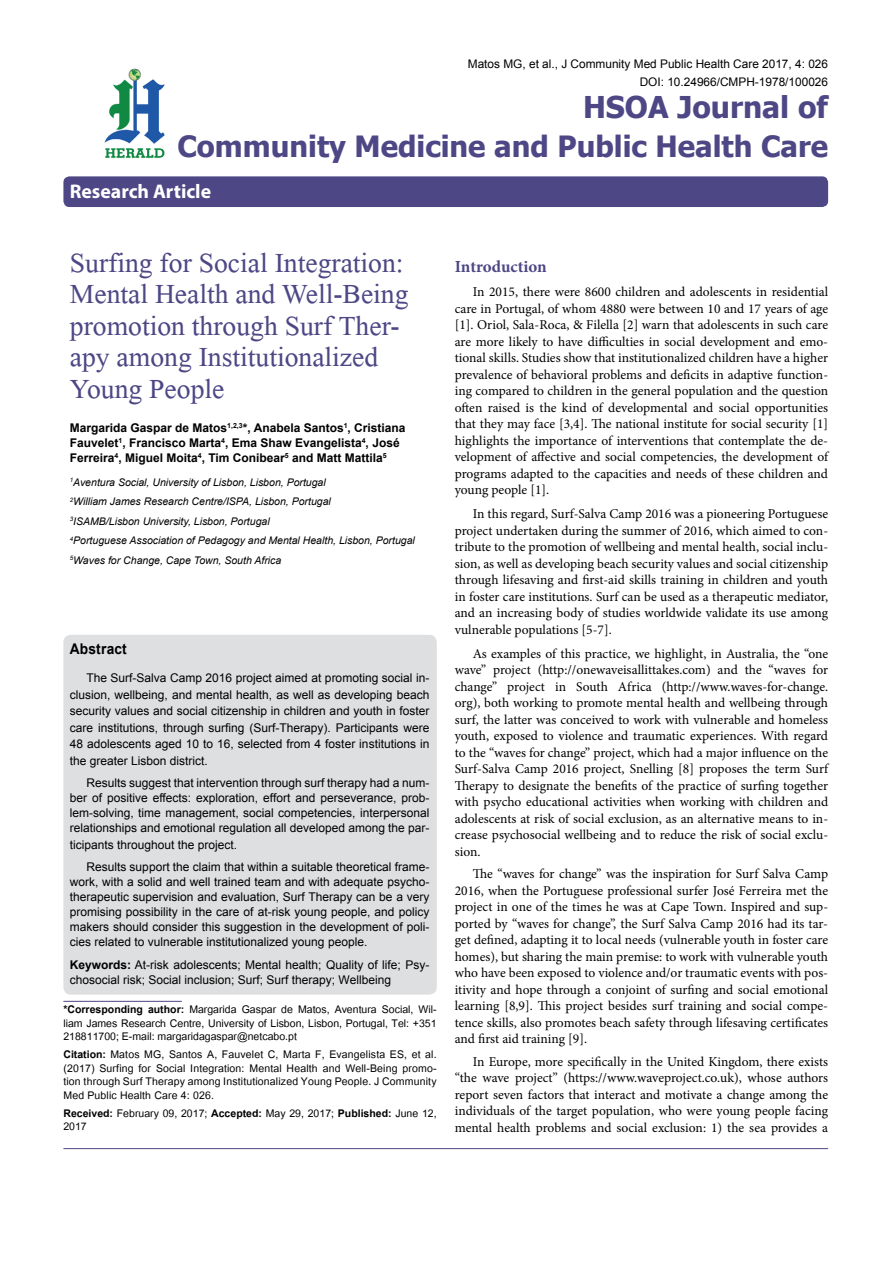
<style>
.page{position:relative;width:893px;height:1263px;background:#fff}
.page>*{position:absolute;margin:0;border:0;box-sizing:border-box;transform-origin:0 0}
.t1{font:41.25px/31.5px "Microsoft Himalaya";color:#4d4785}
.t2{font:700 30px "Tahoma";color:#4d4785}
.t3{font:700 29.25px "Tahoma";color:#4d4785}
.t4{font:700 19.8px "Myriad Hebrew";color:#fff}
.t5{font:700 16.95px "Minion Pro";letter-spacing:-.005em;color:#4d4785}
.t6{font:700 14.85px "Arial";letter-spacing:.015em;color:#000;scale:.93 1}
.t7{font:14.7px/13.5px "Utsaah";color:#000;text-align:justify}
.t8{font:13.5px/16.5px "Minion Pro";color:#000;text-align:justify}
.t9{font:12px/15px "Arial";color:#000;text-align:justify}
.t10{font:700 12px/15px "Arial";color:#000}
.t11{font:11.85px/18px "Arial";color:#000;text-align:right}
.t12{font:italic 10.5px/19.5px "Arial";color:#000}
.s1{font-weight:700}
</style>
<div class="page">
<div style="left:63px;top:176px;width:765px;height:31px;background:#4d4785;border-radius:6px"></div>
<hr style="left:63px;top:1001px;width:119px;height:1px;background:#4d4785">
<img style="left:104px;top:68px;width:61px;height:90px">
<hr style="left:63px;top:1148px;width:765px;height:1px;background:#4d4785">
<div style="left:63px;top:635px;width:374px;height:360px;background:#dedfe0;border-radius:8px"></div>
<p class="t11" style="left:468px;top:55px;width:362px">Matos MG, et al., J Community Med Public Health Care 2017, 4: 026<br>DOI: 10.24966/CMPH-1978/100026</p>
<h2 class="t2" style="left:583px;top:86px;width:247px">HSOA Journal of</h2>
<h3 class="t3" style="left:177px;top:126px;width:652px">Community Medicine and Public Health Care</h3>
<h3 class="t4" style="left:70px;top:180px;width:143px">Research Article</h3>
<h1 class="t1" style="left:70px;top:242px;width:340px">Surfing for Social Integration:<br>Mental Health and Well-Being promotion through Surf Ther&shy;apy among Institutionalized<br>Young People</h1>
<p class="t10" style="left:70px;top:420px;width:337px">Margarida Gaspar de Matos<sup>1,2,3</sup>*, Anabela Santos<sup>1</sup>, Cristiana<br>Fauvelet<sup>1</sup>, Francisco Marta<sup>4</sup>, Ema Shaw Evangelista<sup>4</sup>, José<br>Ferreira<sup>4</sup>, Miguel Moita<sup>4</sup>, Tim Conibear<sup>5</sup> and Matt Mattila<sup>5</sup></p>
<p class="t12" style="left:70px;top:472px;width:347px"><sup>1</sup>Aventura Social, University of Lisbon, Lisbon, Portugal<br><sup>2</sup>William James Research Centre/ISPA, Lisbon, Portugal<br><sup>3</sup>ISAMB/Lisbon University, Lisbon, Portugal<br><sup>4</sup>Portuguese Association of Pedagogy and Mental Health, Lisbon, Portugal <sup>5</sup>Waves for Change, Cape Town, South Africa</p>
<p class="t6" style="left:70px;top:639px;width:63px">Abstract</p>
<p class="t9" style="left:70px;top:670px;width:361px;line-height:16.5px;text-indent:16px">The Surf-Salva Camp 2016 project aimed at promoting social in&shy;clusion, wellbeing, and mental health, as well as developing beach security values and social citizenship in children and youth in foster care institutions, through surfing (Surf-Therapy). Participants were 48 adolescents aged 10 to 16, selected from 4 foster institutions in the greater Lisbon district.</p>
<p class="t9" style="left:70px;top:776px;width:361px;text-indent:16px">Results suggest that intervention through surf therapy had a num&shy;ber of positive effects: exploration, effort and perseverance, prob&shy;lem-solving, time management, social competencies, interpersonal relationships and emotional regulation all developed among the par-</p>
<p class="t9" style="left:86px;top:833px;width:345px;line-height:22.5px;text-indent:-16px">ticipants throughout the project.<br>Results support the claim that within a suitable theoretical frame-</p>
<p class="t9" style="left:70px;top:875px;width:361px">work, with a solid and well trained team and with adequate psycho&shy;therapeutic supervision and evaluation, Surf Therapy can be a very promising possibility in the care of at-risk young people, and policy makers should consider this suggestion in the development of poli&shy;cies related to vulnerable institutionalized young people.</p>
<p class="t9" style="left:70px;top:957px;width:361px"><span class="s1">Keywords:</span> At-risk adolescents; Mental health; Quality of life; Psy&shy;chosocial risk; Social inclusion; Surf; Surf therapy; Wellbeing</p>
<p class="t7" style="left:63px;top:1004px;width:375px"><span class="s1">*Corresponding author:</span> Margarida Gaspar de Matos, Aventura Social, Wil&shy;liam James Research Centre, University of Lisbon, Lisbon, Portugal, Tel: +351<br>218811700; E-mail: margaridagaspar@netcabo.pt</p>
<p class="t7" style="left:63px;top:1049px;width:375px"><span class="s1">Citation:</span> Matos MG, Santos A, Fauvelet C, Marta F, Evangelista ES, et al. (2017) Surfing for Social Integration: Mental Health and Well-Being promo&shy;tion through Surf Therapy among Institutionalized Young People. J Community Med Public Health Care 4: 026.</p>
<p class="t7" style="left:63px;top:1107px;width:375px"><span class="s1">Received:</span> February 09, 2017; <span class="s1">Accepted:</span> May 29, 2017; <span class="s1">Published:</span> June 12,<br>2017</p>
<p class="t5" style="left:455px;top:255px;width:94px">Introduction</p>
<p class="t8" style="left:455px;top:284px;width:375px;text-indent:18px">In 2015, there were 8600 children and adolescents in residential care in Portugal, of whom 4880 were between 10 and 17 years of age [1]. Oriol, Sala-Roca, &amp; Filella [2] warn that adolescents in such care are more likely to have difficulties in social development and emo&shy;tional skills. Studies show that institutionalized children have a higher prevalence of behavioral problems and deficits in adaptive function&shy;ing compared to children in the general population and the question often raised is the kind of developmental and social opportunities that they may face [3,4]. The national institute for social security [1] highlights the importance of interventions that contemplate the de&shy;velopment of affective and social competencies, the development of programs adapted to the capacities and needs of these children and young people [1].</p>
<p class="t8" style="left:455px;top:506px;width:375px;text-indent:18px">In this regard, Surf-Salva Camp 2016 was a pioneering Portuguese project undertaken during the summer of 2016, which aimed to con&shy;tribute to the promotion of wellbeing and mental health, social inclu&shy;sion, as well as developing beach security values and social citizenship through lifesaving and first-aid skills training in children and youth in foster care institutions. Surf can be used as a therapeutic mediator, and an increasing body of studies worldwide validate its use among vulnerable populations [5-7].</p>
<p class="t8" style="left:455px;top:645px;width:375px;text-indent:18px">As examples of this practice, we highlight, in Australia, the “one wave” project (http://onewaveisallittakes.com) and the “waves for change” project in South Africa (http://www.waves-for-change. org), both working to promote mental health and wellbeing through surf, the latter was conceived to work with vulnerable and homeless youth, exposed to violence and traumatic experiences. With regard to the “waves for change” project, which had a major influence on the Surf-Salva Camp 2016 project, Snelling [8] proposes the term Surf Therapy to designate the benefits of the practice of surfing together with psycho educational activities when working with children and adolescents at risk of social exclusion, as an alternative means to in&shy;crease psychosocial wellbeing and to reduce the risk of social exclu&shy;sion.</p>
<p class="t8" style="left:455px;top:866px;width:375px;text-indent:18px">The “waves for change” was the inspiration for Surf Salva Camp 2016, when the Portuguese professional surfer José Ferreira met the project in one of the times he was at Cape Town. Inspired and sup&shy;ported by “waves for change”, the Surf Salva Camp 2016 had its tar&shy;get defined, adapting it to local needs (vulnerable youth in foster care homes), but sharing the main premise: to work with vulnerable youth who have been exposed to violence and/or traumatic events with pos&shy;itivity and hope through a conjoint of surfing and social emotional learning [8,9]. This project besides surf training and social compe&shy;tence skills, also promotes beach safety through lifesaving certificates and first aid training [9].</p>
<p class="t8" style="left:455px;top:1053px;width:375px;text-indent:18px">In Europe, more specifically in the United Kingdom, there exists “the wave project” (https://www.waveproject.co.uk), whose authors report seven factors that interact and motivate a change among the individuals of the target population, who were young people facing mental health problems and social exclusion: 1) the sea provides a</p>
</div>
